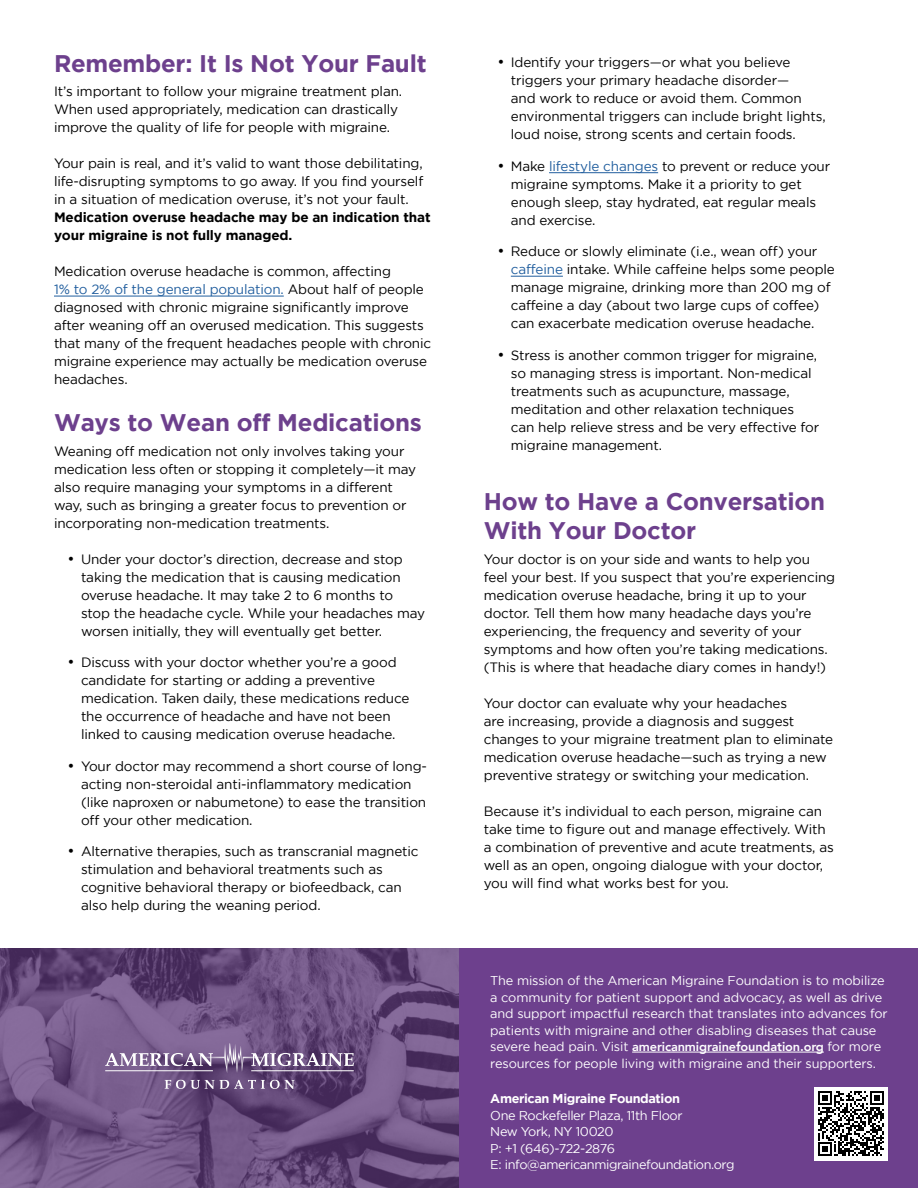
<style>
.page{position:relative;width:918px;height:1188px;background:#fff}
.page>*{position:absolute;margin:0;border:0;box-sizing:border-box;transform-origin:0 0}
.t1{font:700 24px/28.8px "Gotham";letter-spacing:-.01em;color:#6d408d}
.t2{font:13.5px/18px "Gotham";letter-spacing:-.01em;color:#000}
.t3{font:700 13.5px/18px "Gotham";letter-spacing:-.01em;color:#000}
.t4{font:12.75px/16.5px "Gotham";letter-spacing:-.01em;color:#fff}
.t5{font:12.75px/16.5px "Gotham";letter-spacing:-.03em;color:#fff}
.t6{font:800 12.75px "Avenir";letter-spacing:-.01em;color:#fff}
.t7{font:700 12.75px "Gotham";letter-spacing:-.03em;color:#fff}
.s1{color:#215e9e}
.s2{font-size:15px}
.s3{font-family:"Gotham";font-weight:400}
</style>
<div class="page">
<hr style="left:549px;top:172px;width:109px;height:1px;background:#215e9e">
<hr style="left:511px;top:276px;width:52px;height:1px;background:#215e9e">
<hr style="left:54px;top:296px;width:230px;height:1px;background:#215e9e">
<div style="left:0;top:948px;width:918px;height:240px;background:#6d408d"></div>
<img style="left:0;top:948px;width:459px;height:240px">
<svg style="left:105px;top:1043px;width:249px;height:30px;background:#867097"></svg>
<svg style="left:165px;top:1080px;width:130px;height:9px"></svg>
<hr style="left:632px;top:1052px;width:192px;height:1px;background:#fff">
<div style="left:814px;top:1087px;width:74px;height:73px;background:#fff"></div>
<svg style="left:819px;top:1091px;width:65px;height:65px"></svg>
<h1 class="t1" style="left:54px;top:48px;width:374px">Remember: It Is Not Your Fault</h1>
<p class="t2" style="left:54px;top:82px;width:350px">It’s important to follow your migraine treatment plan.<br>When used appropriately, medication can drastically improve the quality of life for people with migraine.</p>
<p class="t2" style="left:54px;top:154px;width:371px;text-align:justify">Your pain is real, and it’s valid to want those debilitating, life-disrupting symptoms to go away. If you find yourself in a situation of medication overuse, it’s not your fault.</p>
<p class="t3" style="left:54px;top:208px;width:378px">Medication overuse headache may be an indication that your migraine is not fully managed.</p>
<p class="t2" style="left:54px;top:262px;width:379px">Medication overuse headache is common, affecting<br><span class="s1">1% to 2% of the general population.</span> About half of people diagnosed with chronic migraine significantly improve after weaning off an overused medication. This suggests that many of the frequent headaches people with chronic migraine experience may actually be medication overuse headaches.</p>
<h1 class="t1" style="left:54px;top:408px;width:369px">Ways to Wean off Medications</h1>
<p class="t2" style="left:54px;top:442px;width:364px">Weaning off medication not only involves taking your medication less often or stopping it completely—it may also require managing your symptoms in a different way, such as bringing a greater focus to prevention or incorporating non-medication treatments.</p>
<p class="t2" style="left:81px;top:550px;width:346px;text-indent:-14px"><span class="s2">•</span> Under your doctor’s direction, decrease and stop taking the medication that is causing medication overuse headache. It may take 2 to 6 months to stop the headache cycle. While your headaches may worsen initially, they will eventually get better.</p>
<p class="t2" style="left:81px;top:653px;width:330px;text-indent:-14px"><span class="s2">•</span> Discuss with your doctor whether you’re a good candidate for starting or adding a preventive medication. Taken daily, these medications reduce the occurrence of headache and have not been linked to causing medication overuse headache.</p>
<p class="t2" style="left:81px;top:757px;width:348px;text-indent:-14px"><span class="s2">•</span> Your doctor may recommend a short course of long&shy;acting non-steroidal anti-inflammatory medication (like naproxen or nabumetone) to ease the transition off your other medication.</p>
<p class="t2" style="left:81px;top:842px;width:339px;text-indent:-14px"><span class="s2">•</span> Alternative therapies, such as transcranial magnetic stimulation and behavioral treatments such as cognitive behavioral therapy or biofeedback, can also help during the weaning period.</p>
<p class="t2" style="left:511px;top:53px;width:316px;text-indent:-14px"><span class="s2">•</span> Identify your triggers—or what you believe triggers your primary headache disorder—<br>and work to reduce or avoid them. Common environmental triggers can include bright lights, loud noise, strong scents and certain foods.</p>
<p class="t2" style="left:511px;top:157px;width:321px;text-indent:-14px"><span class="s2">•</span> Make <span class="s1">lifestyle changes</span> to prevent or reduce your migraine symptoms. Make it a priority to get enough sleep, stay hydrated, eat regular meals and exercise.</p>
<p class="t2" style="left:511px;top:242px;width:326px;text-indent:-14px"><span class="s2">•</span> Reduce or slowly eliminate (i.e., wean off) your <span class="s1">caffeine</span> intake. While caffeine helps some people manage migraine, drinking more than 200 mg of caffeine a day (about two large cups of coffee) can exacerbate medication overuse headache.</p>
<p class="t2" style="left:511px;top:346px;width:310px;text-indent:-14px"><span class="s2">•</span> Stress is another common trigger for migraine, so managing stress is important. Non-medical treatments such as acupuncture, massage, meditation and other relaxation techniques can help relieve stress and be very effective for migraine management.</p>
<h1 class="t1" style="left:484px;top:487px;width:343px">How to Have a Conversation<br>With Your Doctor</h1>
<p class="t2" style="left:484px;top:550px;width:353px">Your doctor is on your side and wants to help you feel your best. If you suspect that you’re experiencing medication overuse headache, bring it up to your doctor. Tell them how many headache days you’re experiencing, the frequency and severity of your symptoms and how often you’re taking medications. (This is where that headache diary comes in handy!)</p>
<p class="t2" style="left:484px;top:694px;width:351px">Your doctor can evaluate why your headaches<br>are increasing, provide a diagnosis and suggest changes to your migraine treatment plan to eliminate medication overuse headache—such as trying a new preventive strategy or switching your medication.</p>
<p class="t2" style="left:484px;top:802px;width:351px">Because it’s individual to each person, migraine can take time to figure out and manage effectively. With a combination of preventive and acute treatments, as well as an open, ongoing dialogue with your doctor, you will find what works best for you.</p>
<p class="t4" style="left:490px;top:972px;width:399px">The mission of the American Migraine Foundation is to mobilize a community for patient support and advocacy, as well as drive and support impactful research that translates into advances for patients with migraine and other disabling diseases that cause</p>
<p class="t6" style="left:490px;top:1037px;width:392px"><span class="s3">severe head pain. Visit</span> americanmigrainefoundation.org <span class="s3">for more</span></p>
<p class="t4" style="left:490px;top:1055px;width:387px">resources for people living with migraine and their supporters.</p>
<p class="t7" style="left:490px;top:1091px;width:191px">American Migraine Foundation</p>
<p class="t5" style="left:490px;top:1107px;width:246px">One Rockefeller Plaza, 11th Floor<br>New York, NY 10020<br>P: +1 (646)-722-2876<br>E: info@americanmigrainefoundation.org</p>
</div>
